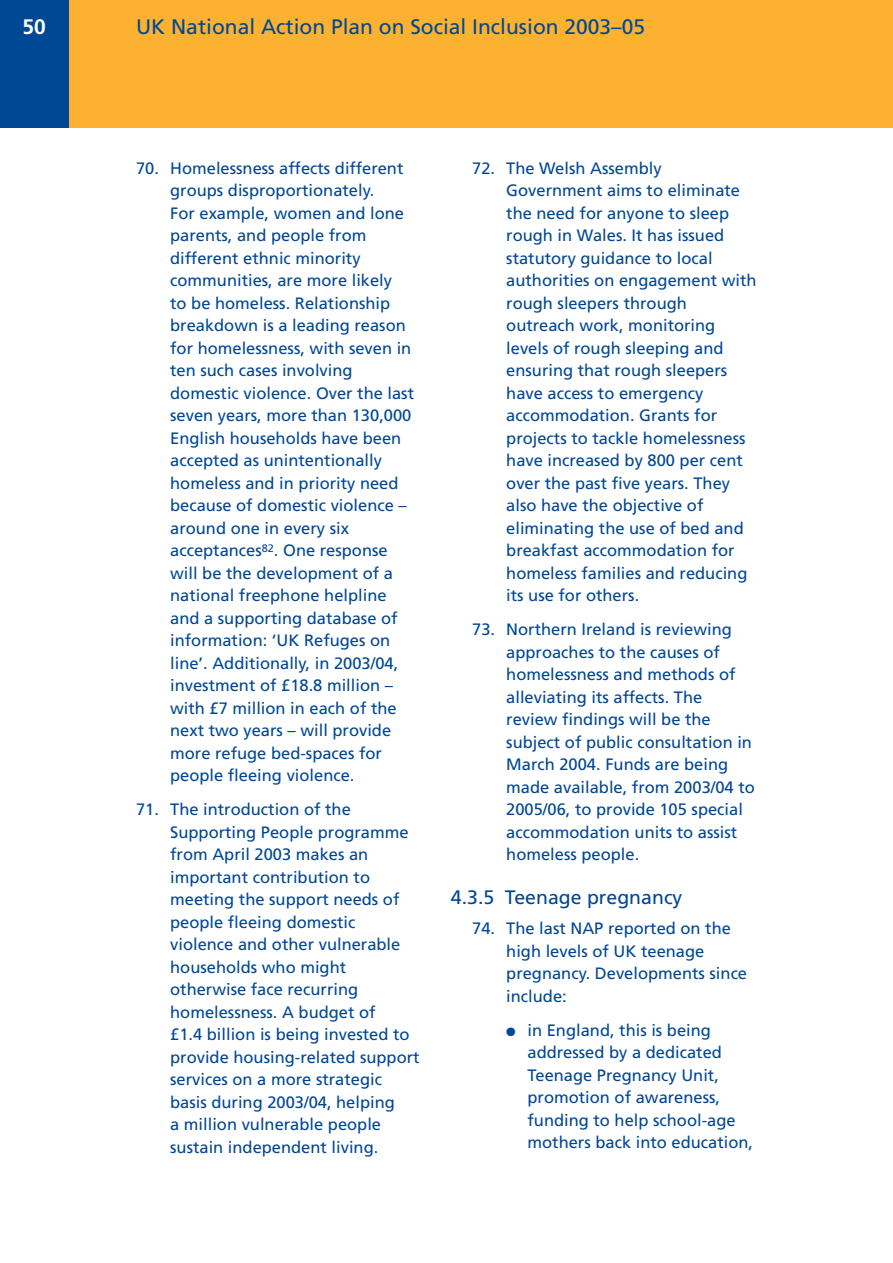
<style>
.page{position:relative;width:893px;height:1263px;background:#fff}
.page>*{position:absolute;margin:0;border:0;box-sizing:border-box;transform-origin:0 0}
.t1{font:21px "Frutiger";color:#004796}
.t2{font:700 21px "Frutiger";color:#fff}
.t3{font:19.5px "Frutiger";color:#004796}
.t4{font:16.5px/22.5px "Frutiger";color:#004796}
</style>
<div class="page">
<div style="left:0;top:0;width:892px;height:128px;background:#fcb131"></div>
<div style="left:0;top:0;width:68px;height:128px;background:#004796"></div>
<p class="t2" style="left:22px;top:18px;width:25px">50</p>
<p class="t1" style="left:136px;top:19px;width:510px">UK National Action Plan on Social Inclusion 2003–05</p>
<p class="t4" style="left:170px;top:158px;width:245px;text-indent:-34px">70. Homelessness affects different groups disproportionately.<br>For example, women and lone parents, and people from different ethnic minority communities, are more likely<br>to be homeless. Relationship breakdown is a leading reason for homelessness, with seven in ten such cases involving domestic violence. Over the last seven years, more than 130,000<br>English households have been accepted as unintentionally homeless and in priority need because of domestic violence – around one in every six acceptances<sup>82</sup>. One response will be the development of a national freephone helpline and a supporting database of information: ‘UK Refuges on line’. Additionally, in 2003/04, investment of £18.8 million – with £7 million in each of the next two years – will provide more refuge bed-spaces for people fleeing violence.</p>
<p class="t4" style="left:170px;top:799px;width:251px;text-indent:-34px">71. The introduction of the<br>Supporting People programme from April 2003 makes an important contribution to meeting the support needs of people fleeing domestic violence and other vulnerable households who might otherwise face recurring homelessness. A budget of<br>£1.4 billion is being invested to provide housing-related support services on a more strategic basis during 2003/04, helping<br>a million vulnerable people sustain independent living.</p>
<p class="t4" style="left:506px;top:158px;width:252px;text-indent:-34px">72. The Welsh Assembly<br>Government aims to eliminate the need for anyone to sleep rough in Wales. It has issued statutory guidance to local authorities on engagement with rough sleepers through outreach work, monitoring levels of rough sleeping and ensuring that rough sleepers have access to emergency accommodation. Grants for projects to tackle homelessness have increased by 800 per cent over the past five years. They also have the objective of eliminating the use of bed and breakfast accommodation for homeless families and reducing its use for others.</p>
<p class="t4" style="left:506px;top:619px;width:250px;text-indent:-34px">73. Northern Ireland is reviewing approaches to the causes of homelessness and methods of alleviating its affects. The review findings will be the subject of public consultation in<br>March 2004. Funds are being made available, from 2003/04 to<br>2005/06, to provide 105 special accommodation units to assist homeless people.</p>
<p class="t3" style="left:451px;top:889px;width:233px">4.3.5 Teenage pregnancy</p>
<p class="t4" style="left:506px;top:919px;width:242px;text-indent:-34px">74. The last NAP reported on the high levels of UK teenage pregnancy. Developments since include:</p>
<p class="t4" style="left:527px;top:1020px;width:227px;text-indent:-21px">● in England, this is being addressed by a dedicated<br>Teenage Pregnancy Unit, promotion of awareness, funding to help school-age mothers back into education,</p>
</div>
